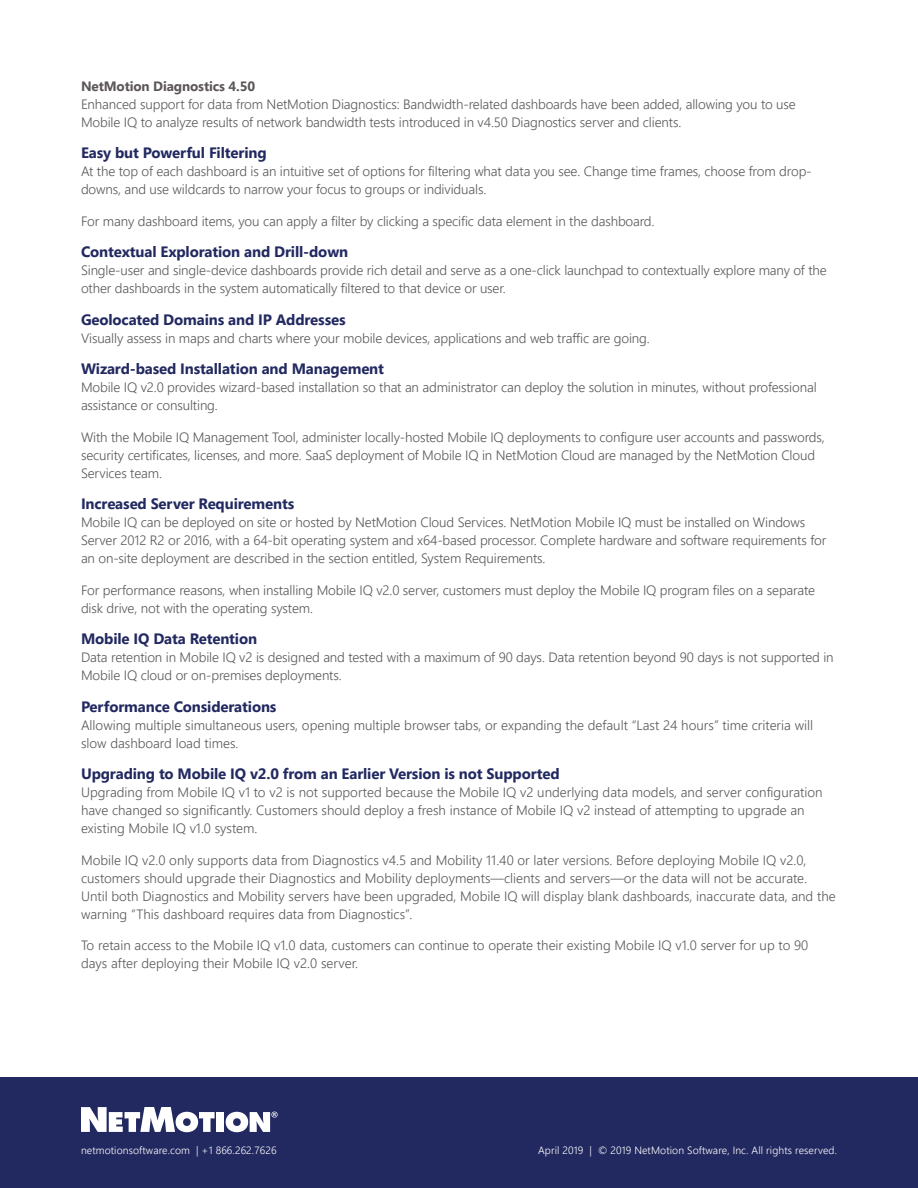
<style>
.page{position:relative;width:918px;height:1188px;background:#fff}
.page>*{position:absolute;margin:0;border:0;box-sizing:border-box;transform-origin:0 0}
.t1{font:700 15px "Segoe UI";letter-spacing:-.01em;color:#222960}
.t2{font:300 13.5px/18px "Segoe UI";letter-spacing:-.01em;color:#595959}
.t3{font:300 10.5px "Segoe UI";letter-spacing:.01em;color:#fff}
.s1{font-weight:700;color:#5b5559}
</style>
<div class="page">
<div style="left:0;top:1078px;width:918px;height:110px;background:#222960"></div>
<svg style="left:81px;top:1107px;width:134px;height:25px"></svg>
<div style="left:217px;top:1112px;width:7px;height:20px;background:#fff"></div>
<svg style="left:226px;top:1112px;width:52px;height:20px"></svg>
<p class="t2" style="left:81px;top:77px;width:716px"><span class="s1">NetMotion Diagnostics 4.50<br></span>Enhanced support for data from NetMotion Diagnostics: Bandwidth-related dashboards have been added, allowing you to use<br>Mobile IQ to analyze results of network bandwidth tests introduced in v4.50 Diagnostics server and clients.</p>
<p class="t1" style="left:81px;top:142px;width:187px">Easy but Powerful Filtering</p>
<p class="t2" style="left:81px;top:162px;width:732px">At the top of each dashboard is an intuitive set of options for filtering what data you see. Change time frames, choose from drop&shy;downs, and use wildcards to narrow your focus to groups or individuals.</p>
<p class="t2" style="left:81px;top:212px;width:575px">For many dashboard items, you can apply a filter by clicking a specific data element in the dashboard.</p>
<p class="t1" style="left:81px;top:241px;width:269px">Contextual Exploration and Drill-down</p>
<p class="t2" style="left:81px;top:261px;width:747px">Single-user and single-device dashboards provide rich detail and serve as a one-click launchpad to contextually explore many of the other dashboards in the system automatically filtered to that device or user.</p>
<p class="t1" style="left:81px;top:309px;width:266px">Geolocated Domains and IP Addresses</p>
<p class="t2" style="left:81px;top:329px;width:570px">Visually assess in maps and charts where your mobile devices, applications and web traffic are going.</p>
<p class="t1" style="left:81px;top:358px;width:305px">Wizard-based Installation and Management</p>
<p class="t2" style="left:81px;top:378px;width:737px">Mobile IQ v2.0 provides wizard-based installation so that an administrator can deploy the solution in minutes, without professional assistance or consulting.</p>
<p class="t2" style="left:81px;top:428px;width:745px">With the Mobile IQ Management Tool, administer locally-hosted Mobile IQ deployments to configure user accounts and passwords, security certificates, licenses, and more. SaaS deployment of Mobile IQ in NetMotion Cloud are managed by the NetMotion Cloud<br>Services team.</p>
<p class="t1" style="left:81px;top:493px;width:215px">Increased Server Requirements</p>
<p class="t2" style="left:81px;top:513px;width:747px">Mobile IQ can be deployed on site or hosted by NetMotion Cloud Services. NetMotion Mobile IQ must be installed on Windows<br>Server 2012 R2 or 2016, with a 64-bit operating system and x64-based processor. Complete hardware and software requirements for an on-site deployment are described in the section entitled, System Requirements.</p>
<p class="t2" style="left:81px;top:581px;width:736px">For performance reasons, when installing Mobile IQ v2.0 server, customers must deploy the Mobile IQ program files on a separate disk drive, not with the operating system.</p>
<p class="t1" style="left:81px;top:628px;width:178px">Mobile IQ Data Retention</p>
<p class="t2" style="left:81px;top:648px;width:754px">Data retention in Mobile IQ v2 is designed and tested with a maximum of 90 days. Data retention beyond 90 days is not supported in<br>Mobile IQ cloud or on-premises deployments.</p>
<p class="t1" style="left:81px;top:696px;width:197px">Performance Considerations</p>
<p class="t2" style="left:81px;top:716px;width:734px">Allowing multiple simultaneous users, opening multiple browser tabs, or expanding the default “Last 24 hours” time criteria will slow dashboard load times.</p>
<p class="t1" style="left:81px;top:763px;width:480px">Upgrading to Mobile IQ v2.0 from an Earlier Version is not Supported</p>
<p class="t2" style="left:81px;top:783px;width:743px">Upgrading from Mobile IQ v1 to v2 is not supported because the Mobile IQ v2 underlying data models, and server configuration have changed so significantly. Customers should deploy a fresh instance of Mobile IQ v2 instead of attempting to upgrade an existing Mobile IQ v1.0 system.</p>
<p class="t2" style="left:81px;top:851px;width:756px">Mobile IQ v2.0 only supports data from Diagnostics v4.5 and Mobility 11.40 or later versions. Before deploying Mobile IQ v2.0, customers should upgrade their Diagnostics and Mobility deployments—clients and servers—or the data will not be accurate.<br>Until both Diagnostics and Mobility servers have been upgraded, Mobile IQ will display blank dashboards, inaccurate data, and the warning “This dashboard requires data from Diagnostics”.</p>
<p class="t2" style="left:81px;top:936px;width:729px">To retain access to the Mobile IQ v1.0 data, customers can continue to operate their existing Mobile IQ v1.0 server for up to 90 days after deploying their Mobile IQ v2.0 server.</p>
<p class="t3" style="left:81px;top:1142px;width:197px">netmotionsoftware.com | +1 866.262.7626</p>
<p class="t3" style="left:538px;top:1142px;width:300px">April 2019 | © 2019 NetMotion Software, Inc. All rights reserved.</p>
</div>
